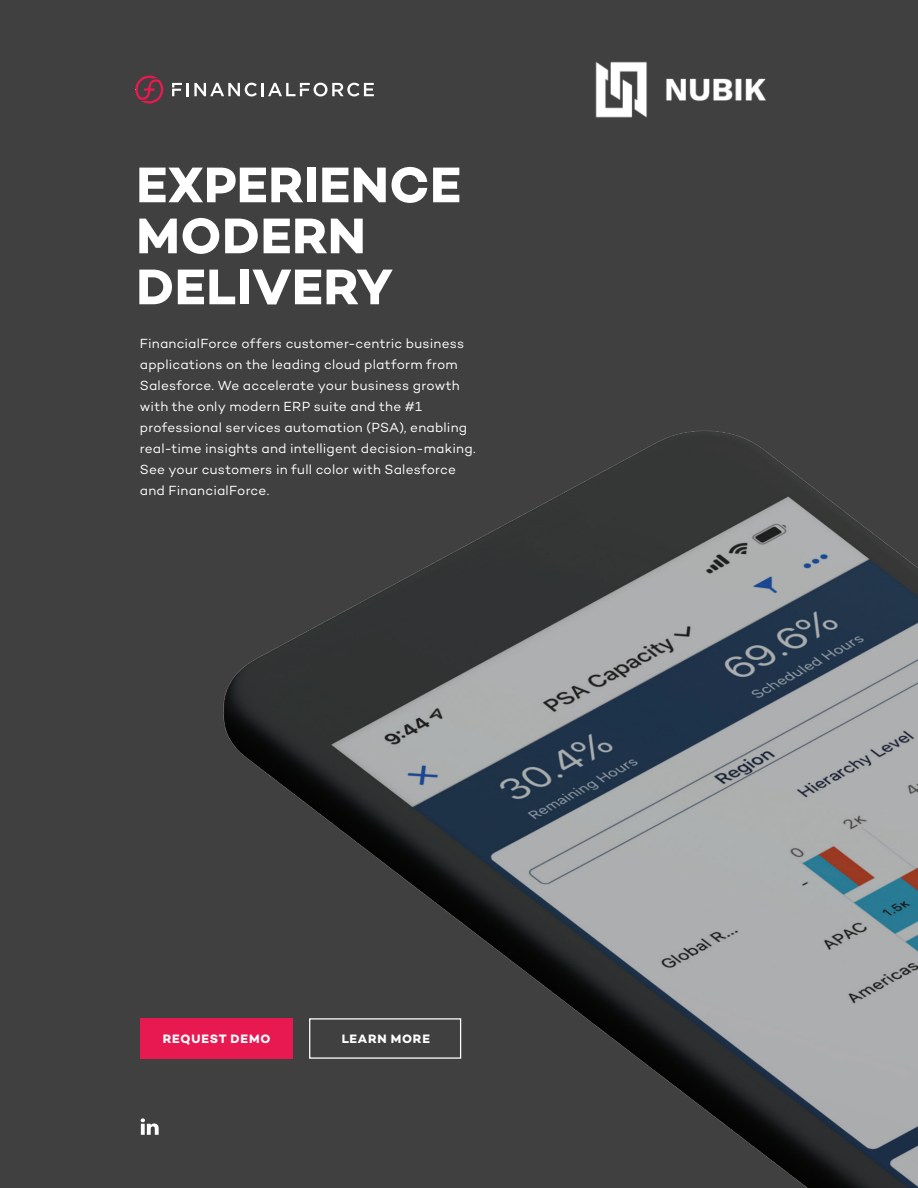
<style>
.page{position:relative;width:918px;height:1188px;background:#404041}
.page>*{position:absolute;margin:0;border:0;box-sizing:border-box;transform-origin:0 0}
.t1{font:700 51px/51px "Campton";letter-spacing:.01em;color:#fff}
.t2{font:13.5px/21px "Campton";letter-spacing:.015em;color:#fff}
.t3{font:700 12.3px "Campton";letter-spacing:.065em;color:#fff}
</style>
<div class="page">
<img style="left:140px;top:430px;width:778px;height:758px">
<svg style="left:172px;top:83px;width:202px;height:13px"></svg>
<svg style="left:135px;top:75px;width:28px;height:29px"></svg>
<img style="left:595px;top:61px;width:171px;height:57px">
<svg style="left:140px;top:1118px;width:19px;height:17px"></svg>
<div style="left:141px;top:1018px;width:152px;height:41px;background:#e81850"></div>
<div style="left:309px;top:1018px;width:152px;height:41px;border:1px solid #fff"></div>
<h1 class="t1" style="left:136px;top:159px;width:326px">EXPERIENCE<br>MODERN<br>DELIVERY</h1>
<p class="t2" style="left:140px;top:333px;width:337px">FinancialForce offers customer-centric business applications on the leading cloud platform from Salesforce. We accelerate your business growth with the only modern ERP suite and the #1 professional services automation (PSA), enabling real-time insights and intelligent decision-making.<br>See your customers in full color with Salesforce and FinancialForce.</p>
<p class="t3" style="left:163px;top:1031px;width:109px">REQUEST DEMO</p>
<p class="t3" style="left:342px;top:1031px;width:90px">LEARN MORE</p>
</div>
